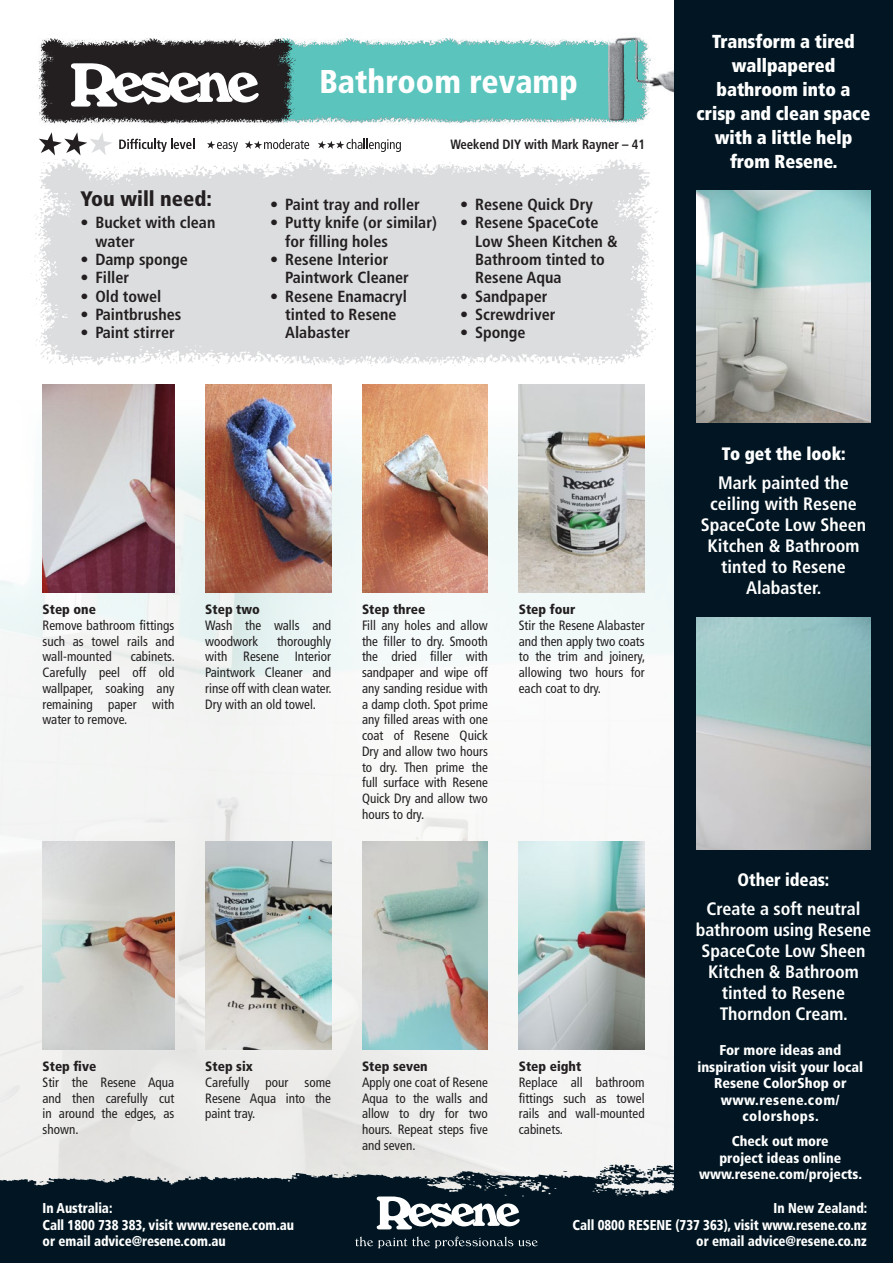
<style>
.page{position:relative;width:893px;height:1263px;background:#fff}
.page>*{position:absolute;margin:0;border:0;box-sizing:border-box;transform-origin:0 0}
.t1{font:900 condensed 33px "Frutiger";color:#fff}
.You_will_need_header{font:900 condensed 21px "Frutiger";color:#231f20}
.Intro_header{font:900 condensed 18.75px/24px "Frutiger";color:#fff;text-align:center;scale:.95 1}
.Side_panel_copy{font:700 condensed 18px/21px "Frutiger";letter-spacing:-.005em;color:#fff;text-align:center}
.Intro_header-2{font:900 condensed 18px "Frutiger";color:#fff;scale:.95 1}
.Side_panel_copy-2{font:900 condensed 18px "Frutiger";letter-spacing:-.005em;color:#fff;scale:.95 1}
.t2{font:700 condensed 16.2px/18.3px "Frutiger";color:#231f20}
.Side_panel_copy-3{font:900 condensed 14.25px/16.5px "Frutiger";color:#fff;scale:.92 1}
.Side_panel_copy-4{font:900 condensed 14.25px/16.5px "Frutiger";color:#fff;text-align:center}
.Steps{font:condensed 13.5px/15.8px "Frutiger";color:#231f20;text-align:justify}
.Steps_header{font:900 condensed 13.5px "Frutiger";color:#231f20}
.Steps-2{font:700 condensed 13.5px "Frutiger";letter-spacing:-.005em;color:#231f20;scale:.95 1}
</style>
<div class="page">
<img style="left:0;top:491px;width:674px;height:670px">
<svg style="left:41px;top:396px;width:633px;height:95px;fill:#f5fafa"></svg>
<img style="left:315px;top:37px;width:359px;height:87px">
<div style="left:674px;top:0;width:219px;height:1263px;background:#011622"></div>
<img style="left:37px;top:38px;width:278px;height:86px">
<img style="left:31px;top:155px;width:627px;height:241px">
<img style="left:0;top:1161px;width:674px;height:102px">
<svg style="left:39px;top:132px;width:73px;height:23px"></svg>
<svg style="left:119px;top:139px;width:75px;height:13px"></svg>
<svg style="left:318px;top:139px;width:83px;height:13px"></svg>
<svg style="left:245px;top:139px;width:64px;height:10px"></svg>
<svg style="left:207px;top:141px;width:31px;height:11px"></svg>
<svg style="left:355px;top:1236px;width:183px;height:12px;background:#2b3d47"></svg>
<svg style="left:377px;top:1196px;width:143px;height:33px"></svg>
<svg style="left:71px;top:63px;width:188px;height:44px"></svg>
<img style="left:205px;top:841px;width:126px;height:209px">
<img style="left:205px;top:384px;width:126px;height:209px">
<img style="left:362px;top:841px;width:126px;height:209px">
<img style="left:362px;top:384px;width:126px;height:209px">
<img style="left:519px;top:841px;width:126px;height:209px">
<img style="left:519px;top:384px;width:126px;height:209px">
<img style="left:43px;top:841px;width:131px;height:209px">
<img style="left:43px;top:384px;width:131px;height:209px">
<img style="left:696px;top:190px;width:175px;height:233px">
<img style="left:696px;top:617px;width:175px;height:232px">
<p class="t1" style="left:319px;top:62px;width:260px">Bathroom revamp</p>
<p class="You_will_need_header" style="left:80px;top:186px;width:133px">You will need:</p>
<p class="t2" style="left:95px;top:213px;width:121px;text-indent:-15px">• Bucket with clean water</p>
<p class="t2" style="left:80px;top:250px;width:109px">• Damp sponge</p>
<p class="t2" style="left:80px;top:269px;width:50px">• Filler</p>
<p class="t2" style="left:80px;top:287px;width:83px">• Old towel</p>
<p class="t2" style="left:80px;top:305px;width:103px">• Paintbrushes</p>
<p class="t2" style="left:80px;top:324px;width:96px">• Paint stirrer</p>
<p class="Steps-2" style="left:451px;top:137px;width:206px">Weekend DIY with Mark Rayner – 41</p>
<p class="t2" style="left:270px;top:195px;width:151px">• Paint tray and roller</p>
<p class="t2" style="left:285px;top:213px;width:153px;text-indent:-15px">• Putty knife (or similar) for filling holes</p>
<p class="t2" style="left:285px;top:250px;width:125px;text-indent:-15px">• Resene Interior<br>Paintwork Cleaner</p>
<p class="t2" style="left:285px;top:287px;width:123px;text-indent:-15px">• Resene Enamacryl tinted to Resene<br>Alabaster</p>
<p class="t2" style="left:460px;top:195px;width:134px">• Resene Quick Dry</p>
<p class="t2" style="left:475px;top:213px;width:144px;text-indent:-15px">• Resene SpaceCote<br>Low Sheen Kitchen &amp;<br>Bathroom tinted to<br>Resene Aqua</p>
<p class="t2" style="left:460px;top:287px;width:89px">• Sandpaper</p>
<p class="t2" style="left:460px;top:305px;width:97px">• Screwdriver</p>
<p class="t2" style="left:460px;top:324px;width:67px">• Sponge</p>
<p class="Steps_header" style="left:43px;top:601px;width:55px">Step one</p>
<p class="Steps" style="left:43px;top:617px;width:133px">Remove bathroom fittings such as towel rails and wall-mounted</p>
<p class="Steps" style="left:43px;top:649px;width:134px;text-indent:88px">cabinets.<br>Carefully peel off old wallpaper, soaking any remaining paper with water to remove.</p>
<p class="Steps_header" style="left:205px;top:601px;width:56px">Step two</p>
<p class="Steps" style="left:205px;top:617px;width:127px">Wash the walls and woodwork</p>
<p class="Steps" style="left:205px;top:633px;width:128px;text-indent:72px">thoroughly with Resene Interior Paintwork Cleaner and rinse off with clean water.<br>Dry with an old towel.</p>
<p class="Steps_header" style="left:362px;top:601px;width:65px">Step three</p>
<p class="Steps" style="left:362px;top:617px;width:127px">Fill any holes and allow the filler to dry. Smooth the dried filler with sandpaper and wipe off any sanding residue with a damp cloth. Spot prime any filled areas with one coat of Resene Quick Dry and allow two hours to dry. Then prime the full surface with Resene Quick Dry and allow two hours to dry.</p>
<p class="Steps_header" style="left:519px;top:601px;width:58px">Step four</p>
<p class="Steps" style="left:519px;top:617px;width:128px">Stir the Resene Alabaster and then apply two coats to the trim and joinery, allowing two hours for each coat to dry.</p>
<p class="Steps_header" style="left:43px;top:1058px;width:55px">Step five</p>
<p class="Steps" style="left:43px;top:1074px;width:133px">Stir the Resene Aqua and then carefully cut in around the edges, as shown.</p>
<p class="Steps_header" style="left:205px;top:1058px;width:49px">Step six</p>
<p class="Steps" style="left:205px;top:1074px;width:127px">Carefully pour some Resene Aqua into the paint tray.</p>
<p class="Steps_header" style="left:362px;top:1058px;width:67px">Step seven</p>
<p class="Steps" style="left:362px;top:1074px;width:127px">Apply one coat of Resene Aqua to the walls and allow to dry for two hours. Repeat steps five and seven.</p>
<p class="Steps_header" style="left:519px;top:1058px;width:64px">Step eight</p>
<p class="Steps" style="left:519px;top:1074px;width:127px">Replace all bathroom fittings such as towel rails and wall-mounted cabinets.</p>
<p class="Intro_header" style="left:697px;top:29px;width:184px">Transform a tired wallpapered bathroom into a crisp and clean space with a little help from Resene.</p>
<p class="Intro_header-2" style="left:722px;top:443px;width:132px">To get the look:</p>
<p class="Side_panel_copy" style="left:701px;top:473px;width:167px">Mark painted the ceiling with Resene<br>SpaceCote Low Sheen<br>Kitchen &amp; Bathroom tinted to Resene<br>Alabaster.</p>
<p class="Side_panel_copy-2" style="left:737px;top:869px;width:98px">Other ideas:</p>
<p class="Side_panel_copy" style="left:696px;top:898px;width:177px">Create a soft neutral bathroom using Resene<br>SpaceCote Low Sheen<br>Kitchen &amp; Bathroom tinted to Resene<br>Thorndon Cream.</p>
<p class="Side_panel_copy-4" style="left:697px;top:1042px;width:167px">For more ideas and inspiration visit your local<br>Resene ColorShop or www.resene.com/ colorshops.</p>
<p class="Side_panel_copy-4" style="left:699px;top:1133px;width:165px">Check out more<br>project ideas online www.resene.com/projects.</p>
<p class="Side_panel_copy-3" style="left:43px;top:1200px;width:77px">In Australia:</p>
<p class="Side_panel_copy-3" style="left:43px;top:1217px;width:275px">Call 1800 738 383, visit www.resene.com.au or email advice@resene.com.au</p>
<p class="Side_panel_copy-3" style="left:774px;top:1200px;width:103px">In New Zealand:</p>
<p class="Side_panel_copy-3" style="left:573px;top:1217px;width:321px;text-align:right">Call 0800 RESENE (737 363), visit www.resene.co.nz or email advice@resene.co.nz</p>
</div>
